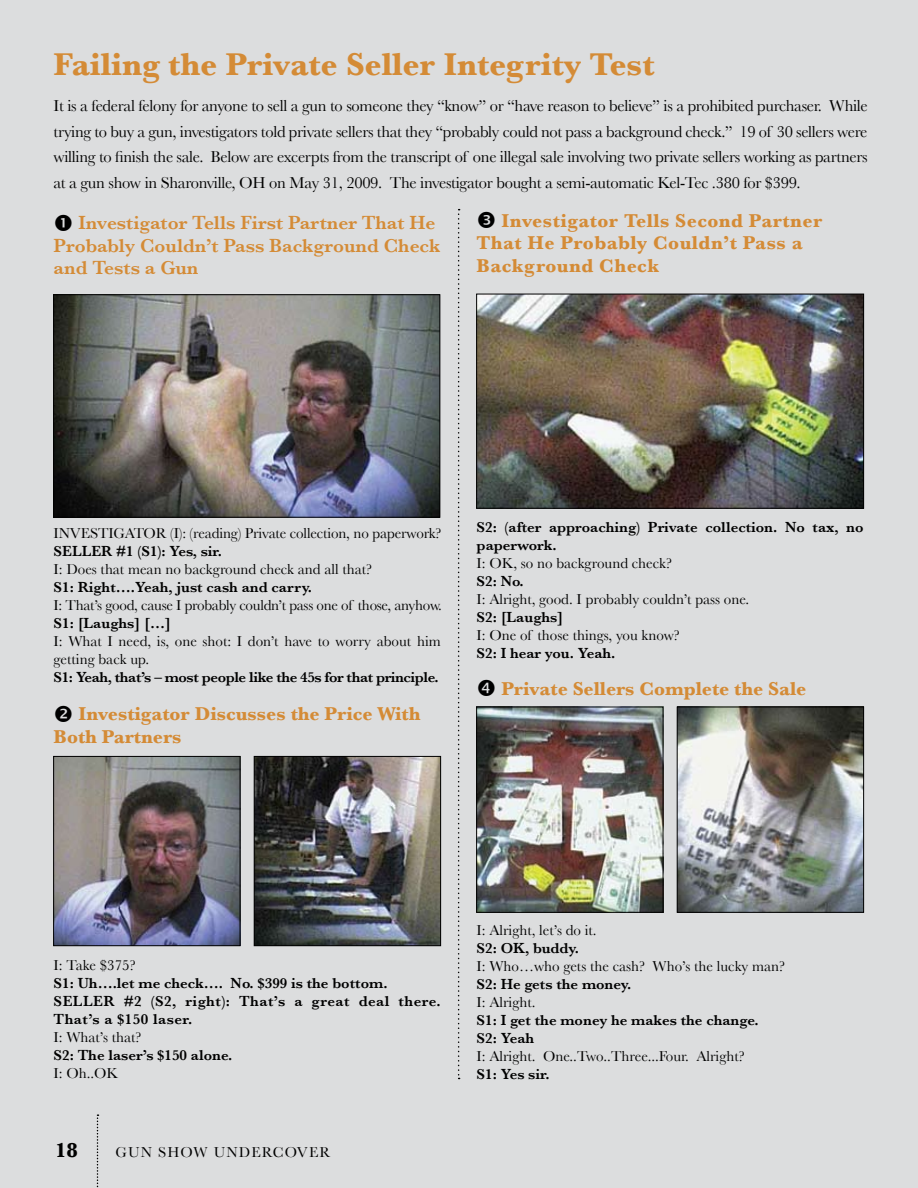
<style>
.page{position:relative;width:918px;height:1188px;background:#dcddde}
.page>*{position:absolute;margin:0;border:0;box-sizing:border-box;transform-origin:0 0}
.t1{font:700 33px "Baskerville";color:#d48b36}
.t2{font:700 21px "Baskerville";color:#000}
.t3{font:600 19.5px/22.5px "Baskerville";color:#d48b36}
.t4{font:700 19.5px/22.5px "Baskerville";color:#d48b36}
.t5{font:700 19.5px/22.5px "Baskerville";letter-spacing:.025em;color:#d48b36}
.t6{font:16.5px/25.5px "Baskerville";letter-spacing:-.02em;color:#000;text-align:justify}
.t7{font:15px/18px "Baskerville";color:#000}
.t8{font:600 15px/18px "Baskerville";color:#000}
.t9{font:600 15px/18px "Baskerville";letter-spacing:.03em;color:#000}
.t10{font:15px "Baskerville";letter-spacing:-.02em;color:#000}
.t11{font:600 15px "Baskerville";letter-spacing:-.03em;color:#000}
.t12{font:15px "Baskerville";letter-spacing:.075em;color:#000}
</style>
<div class="page">
<svg style="left:96px;top:1114px;width:3px;height:74px"></svg>
<svg style="left:458px;top:209px;width:2px;height:870px"></svg>
<img style="left:478px;top:296px;width:384px;height:211px">
<div style="left:476px;top:294px;width:388px;height:215px;border:1px solid #000"></div>
<img style="left:55px;top:758px;width:183px;height:186px">
<div style="left:53px;top:756px;width:187px;height:190px;border:1px solid #000"></div>
<img style="left:256px;top:758px;width:183px;height:186px">
<div style="left:254px;top:756px;width:187px;height:190px;border:1px solid #000"></div>
<img style="left:478px;top:709px;width:183px;height:202px">
<div style="left:476px;top:707px;width:187px;height:206px;border:1px solid #000"></div>
<img style="left:679px;top:709px;width:183px;height:202px">
<div style="left:677px;top:707px;width:187px;height:206px;border:1px solid #000"></div>
<img style="left:55px;top:296px;width:383px;height:220px">
<div style="left:53px;top:294px;width:387px;height:224px;border:1px solid #000"></div>
<h1 class="t1" style="left:54px;top:46px;width:602px">Failing the Private Seller Integrity Test</h1>
<p class="t6" style="left:54px;top:93px;width:816px">It is a federal felony for anyone to sell a gun to someone they “know” or “have reason to believe” is a prohibited purchaser. While trying to buy a gun, investigators told private sellers that they “probably could not pass a background check.” 19 of 30 sellers were willing to finish the sale. Below are excerpts from the transcript of one illegal sale involving two private sellers working as partners at a gun show in Sharonville, OH on May 31, 2009. The investigator bought a semi-automatic Kel-Tec .380 for $399.</p>
<p class="t3" style="left:54px;top:212px;width:388px;text-indent:25px">Investigator Tells First Partner That He<br>Probably Couldn’t Pass Background Check and Tests a Gun</p>
<p class="t5" style="left:477px;top:209px;width:347px;text-indent:25px">Investigator Tells Second Partner<br>That He Probably Couldn’t Pass a<br>Background Check</p>
<p class="t7" style="left:54px;top:524px;width:389px">INVESTIGATOR (I): (reading) Private collection, no paperwork?</p>
<p class="t8" style="left:54px;top:542px;width:170px">SELLER #1 (S1): Yes, sir.</p>
<p class="t7" style="left:54px;top:560px;width:320px">I: Does that mean no background check and all that?</p>
<p class="t8" style="left:54px;top:578px;width:260px">S1: Right….Yeah, just cash and carry.</p>
<p class="t10" style="left:54px;top:596px;width:390px">I: That’s good, cause I probably couldn’t pass one of those, anyhow.</p>
<p class="t8" style="left:54px;top:614px;width:119px">S1: [Laughs] […]</p>
<p class="t7" style="left:54px;top:632px;width:389px">I: What I need, is, one shot: I don’t have to worry about him getting back up.</p>
<p class="t11" style="left:54px;top:668px;width:387px">S1: Yeah, that’s – most people like the 45s for that principle.</p>
<p class="t4" style="left:54px;top:703px;width:368px;text-indent:25px">Investigator Discusses the Price With<br>Both Partners</p>
<p class="t8" style="left:477px;top:518px;width:388px">S2: (after approaching) Private collection. No tax, no paperwork.</p>
<p class="t7" style="left:477px;top:554px;width:197px">I: OK, so no background check?</p>
<p class="t8" style="left:477px;top:572px;width:49px">S2: No.</p>
<p class="t7" style="left:477px;top:590px;width:274px">I: Alright, good. I probably couldn’t pass one.</p>
<p class="t8" style="left:477px;top:608px;width:88px">S2: [Laughs]</p>
<p class="t7" style="left:477px;top:626px;width:205px">I: One of those things, you know?</p>
<p class="t8" style="left:477px;top:644px;width:140px">S2: I hear you. Yeah.</p>
<p class="t4" style="left:502px;top:677px;width:306px">Private Sellers Complete the Sale</p>
<p class="t7" style="left:54px;top:956px;width:84px">I: Take $375?</p>
<p class="t9" style="left:54px;top:974px;width:389px">S1: Uh….let me check…. No. $399 is the bottom.<br>SELLER #2 (S2, right): That’s a great deal there.<br>That’s a $150 laser.</p>
<p class="t7" style="left:54px;top:1028px;width:89px">I: What’s that?</p>
<p class="t8" style="left:54px;top:1046px;width:180px">S2: The laser’s $150 alone.</p>
<p class="t7" style="left:54px;top:1064px;width:66px">I: Oh..OK</p>
<p class="t2" style="left:55px;top:1138px;width:24px">18</p>
<p class="t2" style="left:45px;top:1140px;width:24px">18</p>
<p class="t12" style="left:116px;top:1145px;width:216px">GUN SHOW UNDERCOVER</p>
<p class="t7" style="left:477px;top:921px;width:122px">I: Alright, let’s do it.</p>
<p class="t8" style="left:477px;top:939px;width:104px">S2: OK, buddy.</p>
<p class="t7" style="left:477px;top:957px;width:310px">I: Who…who gets the cash? Who’s the lucky man?</p>
<p class="t8" style="left:477px;top:975px;width:156px">S2: He gets the money.</p>
<p class="t7" style="left:477px;top:993px;width:60px">I: Alright.</p>
<p class="t8" style="left:477px;top:1011px;width:284px">S1: I get the money he makes the change.<br>S2: Yeah</p>
<p class="t7" style="left:477px;top:1047px;width:270px">I: Alright. One..Two..Three...Four. Alright?</p>
<p class="t8" style="left:477px;top:1065px;width:74px">S1: Yes sir.</p>
</div>
